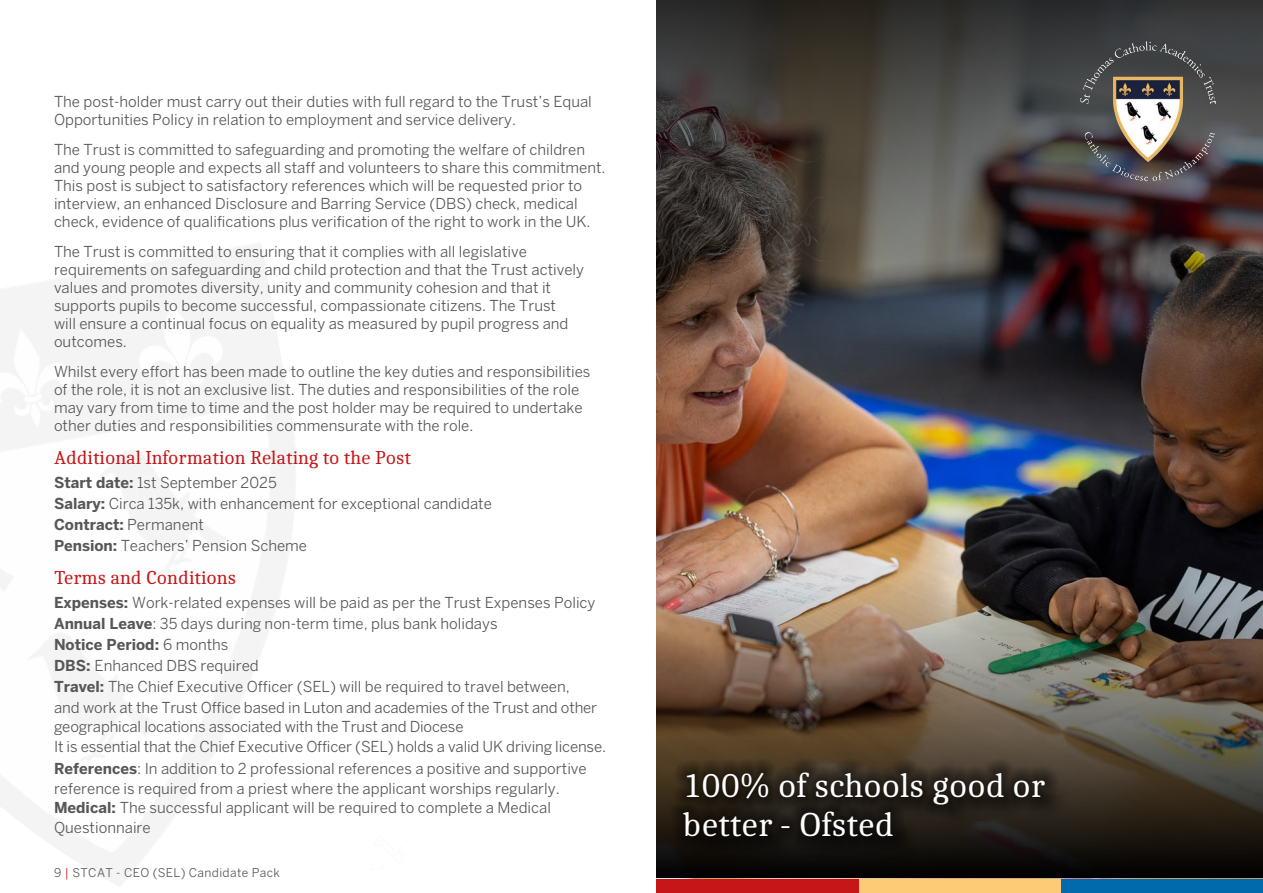
<style>
.page{position:relative;width:1263px;height:893px;background:#fff}
.page>*{position:absolute;margin:0;border:0;box-sizing:border-box;transform-origin:0 0}
.t1{font:34.5px/39px "Caladea";color:#fff}
.t2{font:19.5px "Caladea";color:#c61618}
.t3{font:15px/18px "Benton Sans";color:#575756}
.t4{font:12px "Benton Sans";letter-spacing:.03em;color:#575756}
.s1{font-weight:700}
.s2{color:#c61618}
</style>
<div class="page">
<div style="left:656px;top:872px;width:203px;height:21px;background:#c61618"></div>
<div style="left:859px;top:872px;width:202px;height:21px;background:#fdcb76"></div>
<div style="left:1061px;top:872px;width:202px;height:21px;background:#006aad"></div>
<img style="left:656px;top:402px;width:607px;height:176px">
<img style="left:656px;top:0;width:607px;height:402px">
<img style="left:656px;top:578px;width:607px;height:300px">
<img style="left:1080px;top:41px;width:135px;height:144px">
<div style="left:688px;top:776px;width:381px;height:85px;background:#000;opacity:.75"></div>
<svg style="left:669px;top:758px;width:390px;height:92px;background:#241e16"></svg>
<p class="t3" style="left:54px;top:92px;width:539px">The post-holder must carry out their duties with full regard to the Trust’s Equal<br>Opportunities Policy in relation to employment and service delivery.</p>
<p class="t3" style="left:54px;top:140px;width:553px">The Trust is committed to safeguarding and promoting the welfare of children and young people and expects all staff and volunteers to share this commitment.<br>This post is subject to satisfactory references which will be requested prior to interview, an enhanced Disclosure and Barring Service (DBS) check, medical check, evidence of qualifications plus verification of the right to work in the UK.</p>
<p class="t3" style="left:54px;top:242px;width:532px">The Trust is committed to ensuring that it complies with all legislative requirements on safeguarding and child protection and that the Trust actively values and promotes diversity, unity and community cohesion and that it supports pupils to become successful, compassionate citizens. The Trust<br>will ensure a continual focus on equality as measured by pupil progress and outcomes.</p>
<p class="t3" style="left:54px;top:362px;width:538px">Whilst every effort has been made to outline the key duties and responsibilities of the role, it is not an exclusive list. The duties and responsibilities of the role may vary from time to time and the post holder may be required to undertake other duties and responsibilities commensurate with the role.</p>
<h2 class="t2" style="left:54px;top:446px;width:359px">Additional Information Relating to the Post</h2>
<p class="t3" style="left:54px;top:472px;width:439px;line-height:21px"><span class="s1">Start date:</span> 1st September 2025<br><span class="s1">Salary:</span> Circa 135k, with enhancement for exceptional candidate <span class="s1">Contract:</span> Permanent<br><span class="s1">Pension:</span> Teachers’ Pension Scheme</p>
<h2 class="t2" style="left:54px;top:566px;width:184px">Terms and Conditions</h2>
<p class="t3" style="left:54px;top:592px;width:545px;line-height:21px"><span class="s1">Expenses:</span> Work-related expenses will be paid as per the Trust Expenses Policy <span class="s1">Annual Leave</span>: 35 days during non-term time, plus bank holidays<br><span class="s1">Notice Period:</span> 6 months<br><span class="s1">DBS:</span> Enhanced DBS required<br><span class="s1">Travel:</span> The Chief Executive Officer (SEL) will be required to travel between, and work at the Trust Office based in Luton and academies of the Trust and other</p>
<p class="t3" style="left:54px;top:717px;width:554px;line-height:19.5px">geographical locations associated with the Trust and Diocese<br>It is essential that the Chief Executive Officer (SEL) holds a valid UK driving license.</p>
<p class="t3" style="left:54px;top:759px;width:534px;line-height:19.5px"><span class="s1">References</span>: In addition to 2 professional references a positive and supportive reference is required from a priest where the applicant worships regularly.<br><span class="s1">Medical:</span> The successful applicant will be required to complete a Medical Questionnaire</p>
<p class="t4" style="left:54px;top:865px;width:227px">9 <span class="s2">|</span> STCAT - CEO (SEL) Candidate Pack</p>
<h1 class="t1" style="left:682px;top:765px;width:364px">100% of schools good or better - Ofsted</h1>
</div>
